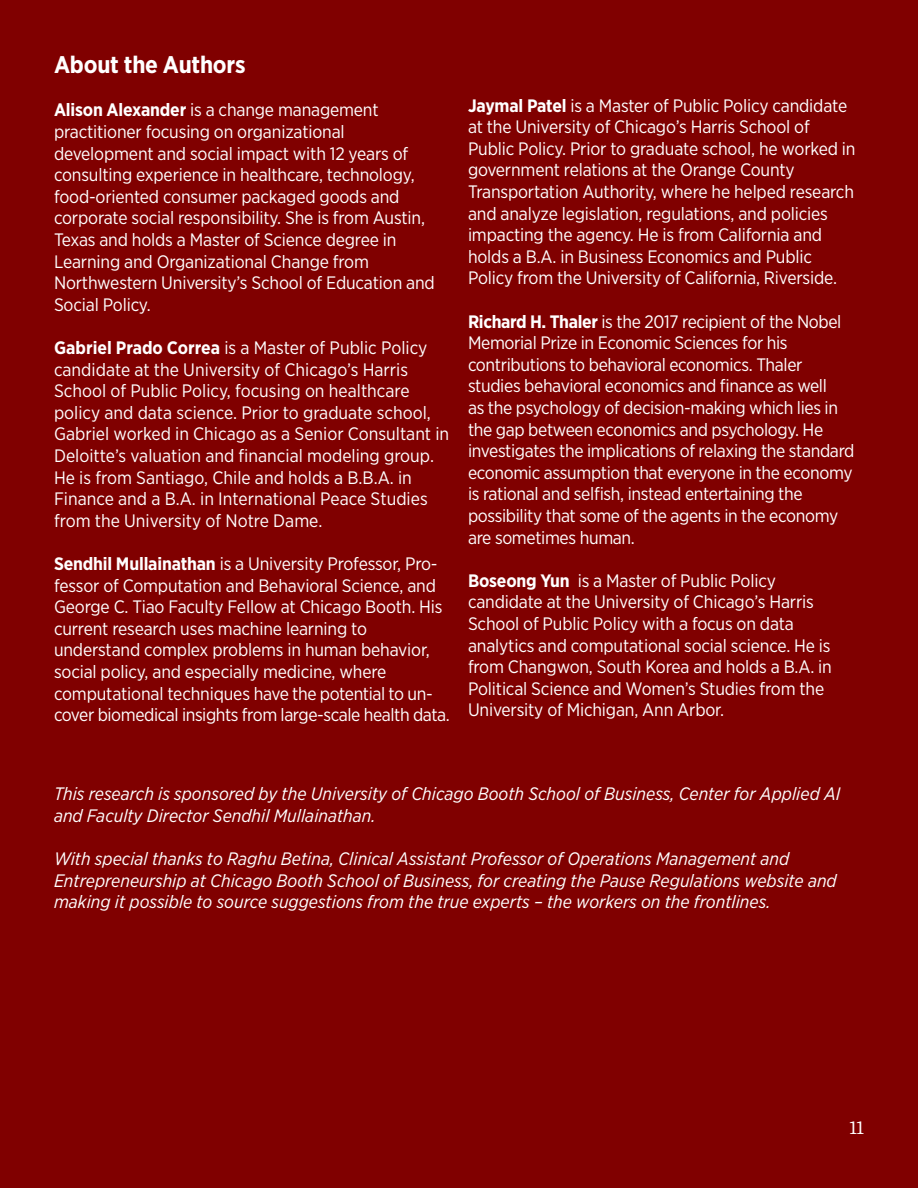
<style>
.page{position:relative;width:918px;height:1188px;background:#800000}
.page>*{position:absolute;margin:0;border:0;box-sizing:border-box;transform-origin:0 0}
.t1{font:700 24px "Gotham Narrow";letter-spacing:-.01em;color:#fff}
.t2{font:18px/21.6px "Gotham Narrow";letter-spacing:-.01em;color:#fff}
.t3{font:italic 18px/21.6px "Gotham Narrow";color:#fff}
.t4{font:18px "Exchange";color:#fff}
.s1{font-weight:700}
</style>
<div class="page">
<p class="t1" style="left:54px;top:49px;width:193px">About the Authors</p>
<p class="t2" style="left:54px;top:99px;width:382px"><span class="s1">Alison Alexander</span> is a change management practitioner focusing on organizational development and social impact with 12 years of consulting experience in healthcare, technology, food-oriented consumer packaged goods and corporate social responsibility. She is from Austin, Texas and holds a Master of Science degree in Learning and Organizational Change from Northwestern University’s School of Education and Social Policy.</p>
<p class="t2" style="left:54px;top:337px;width:397px"><span class="s1">Gabriel Prado Correa</span> is a Master of Public Policy candidate at the University of Chicago’s Harris School of Public Policy, focusing on healthcare policy and data science. Prior to graduate school, Gabriel worked in Chicago as a Senior Consultant in Deloitte’s valuation and financial modeling group.<br>He is from Santiago, Chile and holds a B.B.A. in Finance and a B.A. in International Peace Studies from the University of Notre Dame.</p>
<p class="t2" style="left:54px;top:553px;width:397px"><span class="s1">Sendhil Mullainathan</span> is a University Professor, Pro&shy;fessor of Computation and Behavioral Science, and George C. Tiao Faculty Fellow at Chicago Booth. His current research uses machine learning to understand complex problems in human behavior, social policy, and especially medicine, where computational techniques have the potential to un&shy;cover biomedical insights from large-scale health data.</p>
<p class="t2" style="left:468px;top:94px;width:389px"><span class="s1">Jaymal Patel</span> is a Master of Public Policy candidate at the University of Chicago’s Harris School of Public Policy. Prior to graduate school, he worked in government relations at the Orange County Transportation Authority, where he helped research and analyze legislation, regulations, and policies impacting the agency. He is from California and holds a B.A. in Business Economics and Public Policy from the University of California, Riverside.</p>
<p class="t2" style="left:468px;top:310px;width:388px"><span class="s1">Richard H. Thaler</span> is the 2017 recipient of the Nobel Memorial Prize in Economic Sciences for his contributions to behavioral economics. Thaler studies behavioral economics and finance as well<br>as the psychology of decision-making which lies in the gap between economics and psychology. He investigates the implications of relaxing the standard economic assumption that everyone in the economy is rational and selfish, instead entertaining the possibility that some of the agents in the economy are sometimes human.</p>
<p class="t2" style="left:468px;top:569px;width:365px"><span class="s1">Boseong Yun</span> is a Master of Public Policy candidate at the University of Chicago’s Harris School of Public Policy with a focus on data analytics and computational social science. He is from Changwon, South Korea and holds a B.A. in Political Science and Women’s Studies from the University of Michigan, Ann Arbor.</p>
<p class="t3" style="left:54px;top:783px;width:788px">This research is sponsored by the University of Chicago Booth School of Business, Center for Applied AI and Faculty Director Sendhil Mullainathan.</p>
<p class="t3" style="left:54px;top:848px;width:784px">With special thanks to Raghu Betina, Clinical Assistant Professor of Operations Management and<br>Entrepreneurship at Chicago Booth School of Business, for creating the Pause Regulations website and making it possible to source suggestions from the true experts – the workers on the frontlines.</p>
<p class="t4" style="left:849px;top:1114px;width:16px">11</p>
</div>
